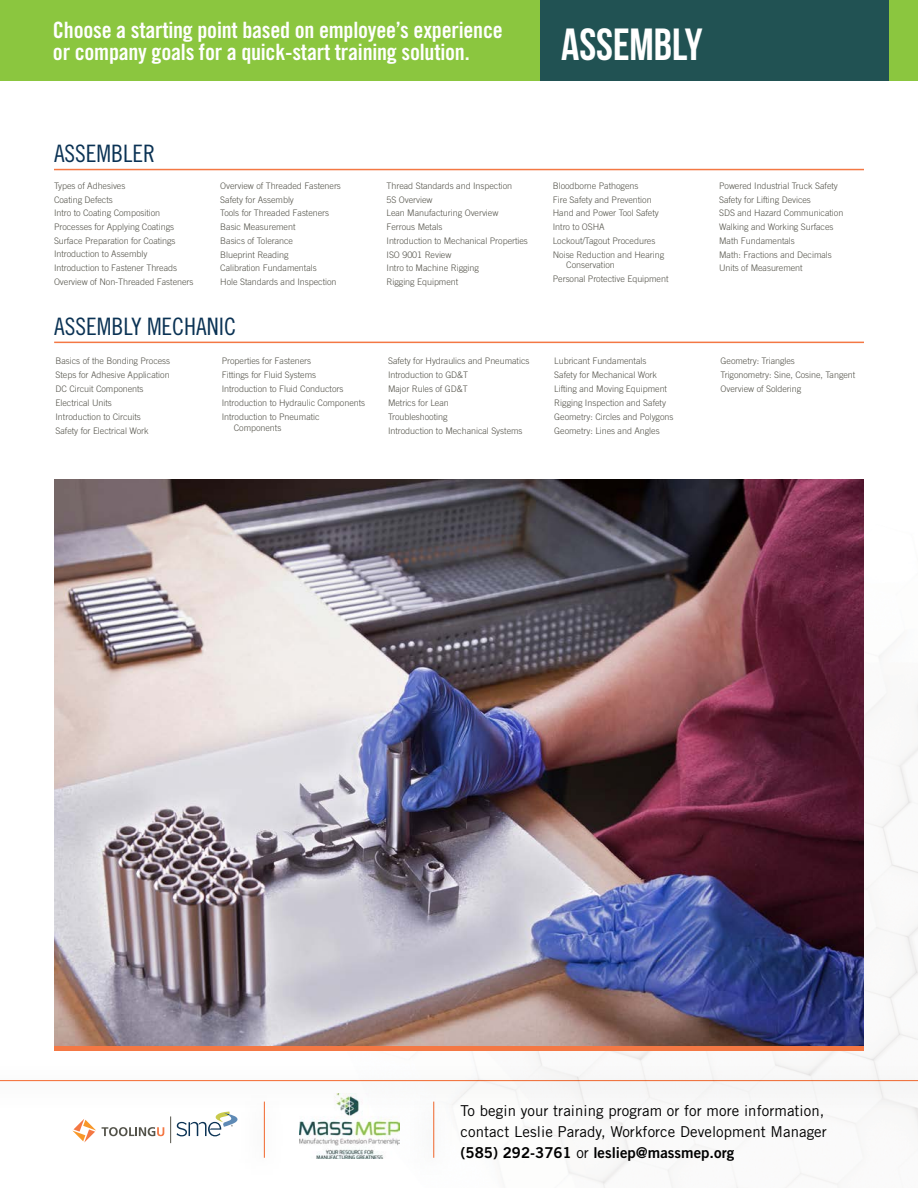
<style>
.page{position:relative;width:918px;height:1188px;background:#fff}
.page>*{position:absolute;margin:0;border:0;box-sizing:border-box;transform-origin:0 0}
.t1{font:45px "Bebas Neue";color:#fff}
.t2{font:24px "Trade Gothic LT Std Cn 18";color:#0a3254}
.t3{font:22.5px/22.5px "Trade Gothic LT Std Bd Cn 20";letter-spacing:-.01em;color:#fff}
.t4{font:15px/21px "Trade Gothic LT Std";letter-spacing:.005em;color:#000}
.t5{font:15px "Trade Gothic LT Std Bd 2";color:#000}
.t6{font:300 9px/13.8px "Trade Gothic LT Std";letter-spacing:-.005em;color:#54534a}
.s1{font-family:"Trade Gothic LT Std"}
</style>
<div class="page">
<img style="left:0;top:168px;width:918px;height:1020px">
<div style="left:0;top:0;width:918px;height:81px;background:#8bc63f"></div>
<div style="left:540px;top:0;width:349px;height:81px;background:#215253"></div>
<div style="left:54px;top:1045px;width:810px;height:6px;background:#f47844"></div>
<img style="left:54px;top:480px;width:810px;height:565px">
<hr style="left:54px;top:169px;width:810px;height:1px;background:#f47844">
<hr style="left:54px;top:342px;width:810px;height:1px;background:#f47844">
<h3 class="t3" style="left:53px;top:18px;width:451px">Choose a starting point based on employee’s experience or company goals for a quick-start training solution.</h3>
<h1 class="t1" style="left:561px;top:19px;width:143px">ASSEMBLY</h1>
<h2 class="t2" style="left:54px;top:139px;width:103px">ASSEMBLER</h2>
<p class="t6" style="left:54px;top:179px;width:141px">Types of Adhesives<br>Coating Defects<br>Intro to Coating Composition<br>Processes for Applying Coatings<br>Surface Preparation for Coatings<br>Introduction to Assembly<br>Introduction to Fastener Threads<br>Overview of Non-Threaded Fasteners</p>
<p class="t6" style="left:220px;top:179px;width:122px">Overview of Threaded Fasteners<br>Safety for Assembly<br>Tools for Threaded Fasteners<br>Basic Measurement<br>Basics of Tolerance<br>Blueprint Reading<br>Calibration Fundamentals<br>Hole Standards and Inspection</p>
<p class="t6" style="left:387px;top:179px;width:143px">Thread Standards and Inspection<br>5S Overview<br>Lean Manufacturing Overview<br>Ferrous Metals<br>Introduction to Mechanical Properties<br>ISO 9001 Review<br>Intro to Machine Rigging<br>Rigging Equipment</p>
<p class="t6" style="left:553px;top:179px;width:113px">Bloodborne Pathogens<br>Fire Safety and Prevention<br>Hand and Power Tool Safety<br>Intro to OSHA<br>Lockout/Tagout Procedures<br>Noise Reduction and Hearing</p>
<p class="t6" style="left:553px;top:258px;width:117px;text-indent:14px">Conservation<br>Personal Protective Equipment</p>
<h2 class="t2" style="left:54px;top:312px;width:184px">ASSEMBLY MECHANIC</h2>
<p class="t6" style="left:719px;top:179px;width:126px">Powered Industrial Truck Safety<br>Safety for Lifting Devices<br>SDS and Hazard Communication<br>Walking and Working Surfaces<br>Math Fundamentals<br>Math: Fractions and Decimals<br>Units of Measurement</p>
<p class="t6" style="left:56px;top:354px;width:116px">Basics of the Bonding Process<br>Steps for Adhesive Application<br>DC Circuit Components<br>Electrical Units<br>Introduction to Circuits<br>Safety for Electrical Work</p>
<p class="t6" style="left:222px;top:354px;width:145px">Properties for Fasteners<br>Fittings for Fluid Systems<br>Introduction to Fluid Conductors<br>Introduction to Hydraulic Components<br>Introduction to Pneumatic</p>
<p class="t6" style="left:234px;top:421px;width:49px">Components</p>
<p class="t6" style="left:388px;top:354px;width:143px">Safety for Hydraulics and Pneumatics<br>Introduction to GD&amp;T<br>Major Rules of GD&amp;T<br>Metrics for Lean<br>Troubleshooting<br>Introduction to Mechanical Systems</p>
<p class="t6" style="left:554px;top:354px;width:121px">Lubricant Fundamentals<br>Safety for Mechanical Work<br>Lifting and Moving Equipment<br>Rigging Inspection and Safety<br>Geometry: Circles and Polygons<br>Geometry: Lines and Angles</p>
<p class="t6" style="left:721px;top:354px;width:136px">Geometry: Triangles<br>Trigonometry: Sine, Cosine, Tangent<br>Overview of Soldering</p>
<h3 class="t4" style="left:461px;top:1100px;width:368px">To begin your training program or for more information, contact Leslie Parady, Workforce Development Manager</h3>
<h3 class="t5" style="left:461px;top:1143px;width:275px">(585) 292-3761 <span class="s1">or</span> lesliep@massmep.org</h3>
</div>
